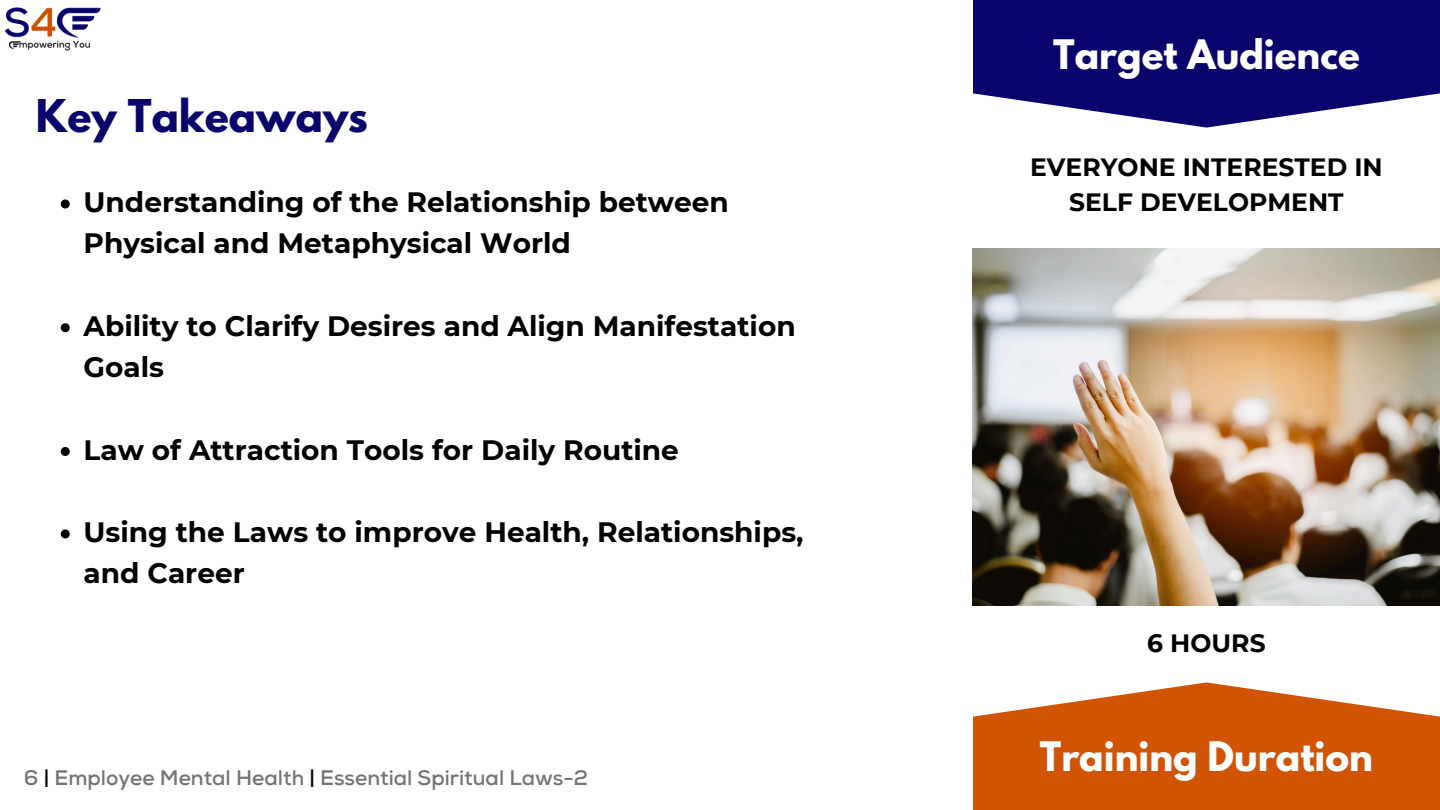
<style>
.page{position:relative;width:1440px;height:810px;background:#fff}
.page>*{position:absolute;margin:0;border:0;box-sizing:border-box;transform-origin:0 0}
.t1{font:700 40px "League Spartan";color:#09046b}
.t2{font:700 36px "League Spartan";color:#fff}
.t3{font:700 28px/41.2px "Montserrat";color:#000}
.t4{font:700 25px/34.5px "Montserrat";color:#000;text-align:center}
.t5{font:700 21px "Nexa";color:#737373}
.s1{color:#000}
</style>
<div class="page">
<img style="left:973px;top:248px;width:467px;height:357px">
<svg style="left:973px;top:682px;width:467px;height:128px;background:#d76b26"></svg>
<svg style="left:973px;top:0;width:467px;height:128px;background:#2a267f"></svg>
<svg style="left:61px;top:199px;width:9px;height:9px"></svg>
<svg style="left:61px;top:323px;width:9px;height:9px"></svg>
<svg style="left:61px;top:447px;width:9px;height:9px"></svg>
<svg style="left:61px;top:529px;width:9px;height:9px"></svg>
<img style="left:5px;top:7px;width:96px;height:44px">
<p class="t1" style="left:36px;top:96px;width:334px">Key Takeaways</p>
<p class="t3" style="left:84px;top:182px;width:647px">Understanding of the Relationship between<br>Physical and Metaphysical World</p>
<h1 class="t3" style="left:84px;top:305px;width:714px">Ability to Clarify Desires and Align Manifestation<br>Goals</h1>
<h3 class="t3" style="left:84px;top:429px;width:597px">Law of Attraction Tools for Daily Routine</h3>
<p class="t3" style="left:84px;top:512px;width:721px">Using the Laws to improve Health, Relationships, and Career</p>
<h1 class="t5" style="left:24px;top:766px;width:566px">6 <span class="s1">|</span> Employee Mental Health <span class="s1">|</span> Essential Spiritual Laws-2</h1>
<p class="t2" style="left:1053px;top:36px;width:308px">Target Audience</p>
<p class="t4" style="left:1030px;top:150px;width:354px">EVERYONE INTERESTED IN<br>SELF DEVELOPMENT</p>
<h1 class="t4" style="left:1147px;top:626px;width:120px">6 HOURS</h1>
<p class="t2" style="left:1040px;top:739px;width:335px">Training Duration</p>
</div>
